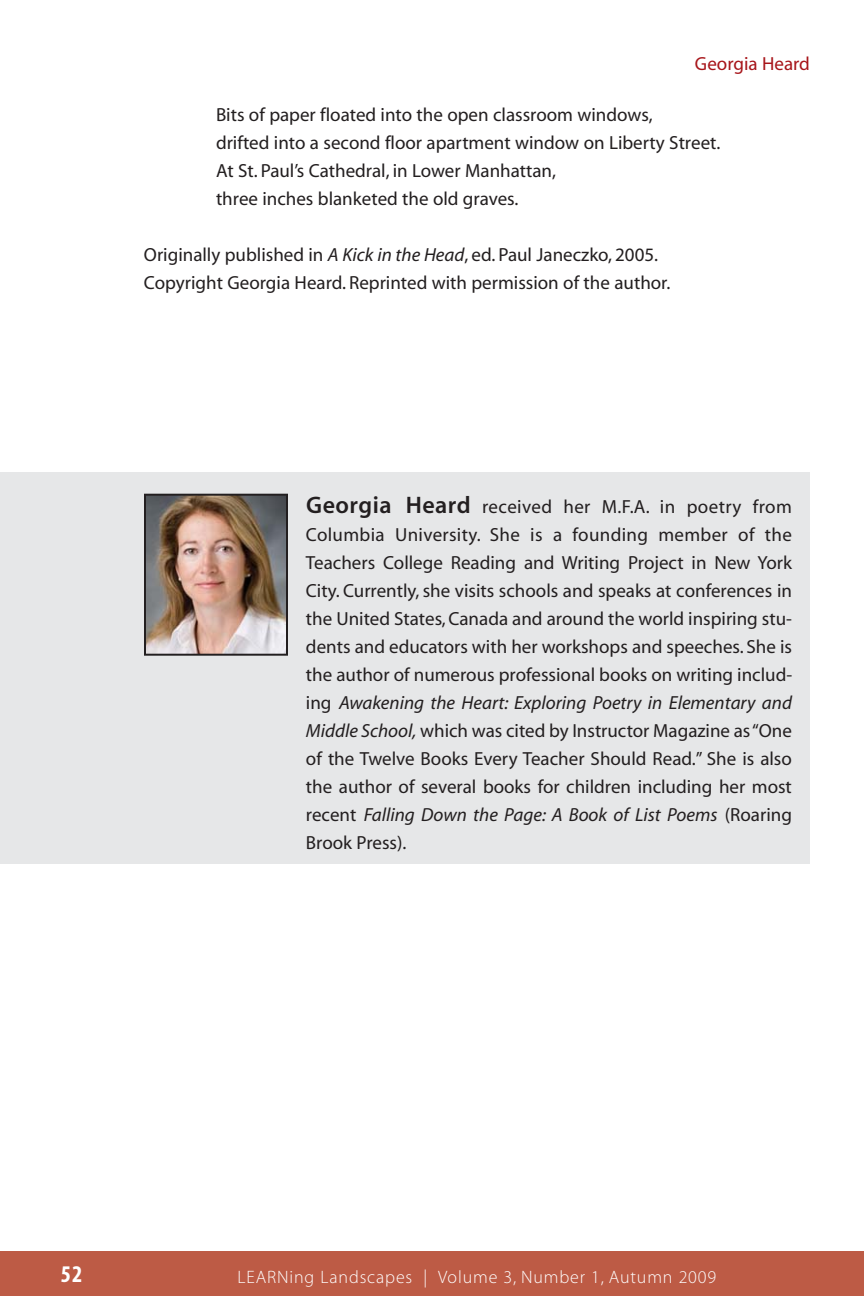
<style>
.page{position:relative;width:864px;height:1296px;background:#fff}
.page>*{position:absolute;margin:0;border:0;box-sizing:border-box;transform-origin:0 0}
.t1{font:24px "Myriad MM 700 300";color:#fff}
.t2{font:19px/28px "Myriad MM 406 600";color:#231f20}
.t3{font:19px "Myriad MM It 406 600";color:#231f20}
.t4{font:19px "Myriad MM 406 600";color:#a7151a}
.t5{font:18px "Myriad MM 215 600";letter-spacing:.05em;color:#fff}
.s1{font-family:"Myriad MM It 406 600"}
.s2{font-family:"Myriad MM 565 600";font-size:24px}
.s3{font-family:"Myriad MM 406 600"}
</style>
<div class="page">
<div style="left:0;top:1251px;width:864px;height:45px;background:#bd5b45"></div>
<div style="left:0;top:472px;width:810px;height:391px;background:#e6e7e8"></div>
<img style="left:147px;top:497px;width:138px;height:156px">
<div style="left:144px;top:494px;width:144px;height:162px;border:2px solid #231f20"></div>
<p class="t4" style="left:695px;top:57px;width:117px">Georgia Heard</p>
<p class="t2" style="left:216px;top:102px;width:506px">Bits of paper floated into the open classroom windows,<br>drifted into a second floor apartment window on Liberty Street.<br>At St. Paul’s Cathedral, in Lower Manhattan,<br>three inches blanketed the old graves.</p>
<p class="t2" style="left:144px;top:242px;width:528px">Originally published in <span class="s1">A Kick in the Head</span>, ed. Paul Janeczko, 2005.<br>Copyright Georgia Heard. Reprinted with permission of the author.</p>
<p class="t2" style="left:306px;top:494px;width:488px;text-align:justify"><span class="s2">Georgia Heard</span> received her M.F.A. in poetry from Columbia University. She is a founding member of the Teachers College Reading and Writing Project in New York City. Currently, she visits schools and speaks at conferences in the United States, Canada and around the world inspiring stu&shy;dents and educators with her workshops and speeches. She is the author of numerous professional books on writing includ-</p>
<p class="t3" style="left:306px;top:695px;width:487px"><span class="s3">ing</span> Awakening the Heart: Exploring Poetry in Elementary and</p>
<p class="t2" style="left:306px;top:718px;width:487px;text-align:justify"><span class="s1">Middle School,</span> which was cited by Instructor Magazine as “One of the Twelve Books Every Teacher Should Read.” She is also the author of several books for children including her most</p>
<p class="t3" style="left:306px;top:807px;width:487px"><span class="s3">recent</span> Falling Down the Page: A Book of List Poems <span class="s3">(Roaring</span></p>
<p class="t2" style="left:306px;top:830px;width:102px">Brook Press).</p>
<p class="t1" style="left:61px;top:1265px;width:23px">52</p>
<p class="t5" style="left:238px;top:1271px;width:480px">LEARNing Landscapes | Volume 3, Number 1, Autumn 2009</p>
</div>
